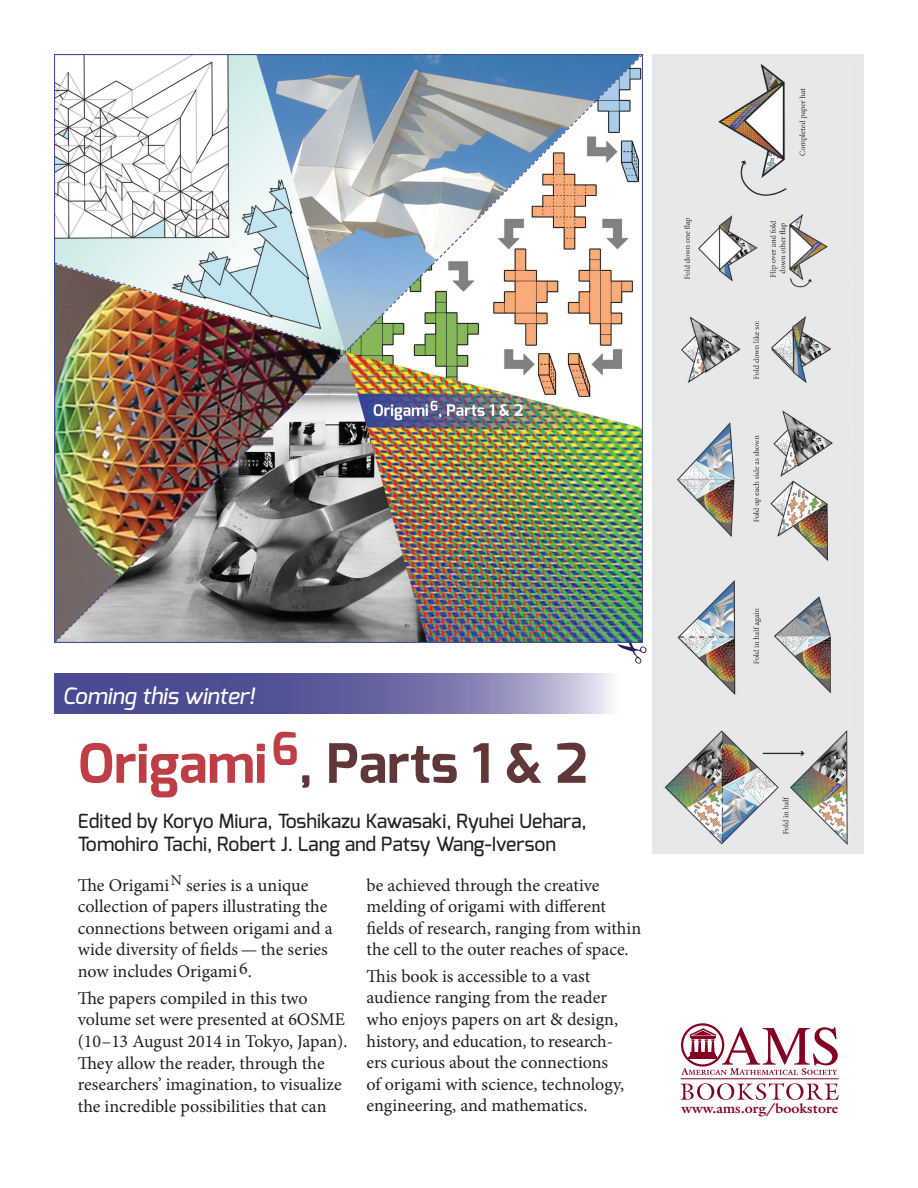
<style>
.page{position:relative;width:918px;height:1188px;background:#fff}
.page>*{position:absolute;margin:0;border:0;box-sizing:border-box;transform-origin:0 0}
.t1{font:700 54.15px "Exo";color:#603637}
.t2{font:italic 500 22.5px "Exo";color:#fff}
.t3{font:500 19.5px/23.4px "Exo";color:#231f20}
.t4{font:18px/21.6px "Minion Pro";color:#231f20}
.t5{font:700 13.8px "Galliard";color:#820123}
.s1{color:#bd3e45}
</style>
<div class="page">
<svg style="left:54px;top:674px;width:558px;height:40px;background:#6f6ea7"></svg>
<svg style="left:681px;top:1023px;width:157px;height:52px"></svg>
<svg style="left:680px;top:1083px;width:159px;height:17px"></svg>
<hr style="left:681px;top:1079px;width:158px;height:1px;background:#820123">
<div style="left:653px;top:54px;width:211px;height:799px;background:#e6e7e9"></div>
<img style="left:664px;top:63px;width:184px;height:782px">
<svg style="left:617px;top:644px;width:30px;height:20px"></svg>
<img style="left:54px;top:54px;width:589px;height:590px">
<img style="left:54px;top:262px;width:293px;height:91px">
<p class="t2" style="left:63px;top:681px;width:194px">Coming this winter!</p>
<p class="t1" style="left:78px;top:729px;width:511px"><span class="s1">Origami</span><sup>6</sup>, Parts 1 &amp; 2</p>
<p class="t3" style="left:78px;top:809px;width:511px">Edited by Koryo Miura, Toshikazu Kawasaki, Ryuhei Uehara,<br>Tomohiro Tachi, Robert J. Lang and Patsy Wang-Iverson</p>
<p class="t4" style="left:78px;top:874px;width:256px">The Origami<sup>N</sup> series is a unique collection of papers illustrating the connections between origami and a wide diversity of fields — the series now includes Origami6.</p>
<p class="t4" style="left:78px;top:987px;width:271px">The papers compiled in this two volume set were presented at 6OSME (10–13 August 2014 in Tokyo, Japan).<br>They allow the reader, through the researchers’ imagination, to visualize the incredible possibilities that can</p>
<p class="t4" style="left:367px;top:874px;width:276px">be achieved through the creative melding of origami with different fields of research, ranging from within the cell to the outer reaches of space.</p>
<p class="t4" style="left:367px;top:965px;width:259px">This book is accessible to a vast audience ranging from the reader who enjoys papers on art &amp; design, history, and education, to research&shy;ers curious about the connections of origami with science, technology, engineering, and mathematics.</p>
<p class="t5" style="left:681px;top:1099px;width:158px">www.ams.org/bookstore</p>
</div>
